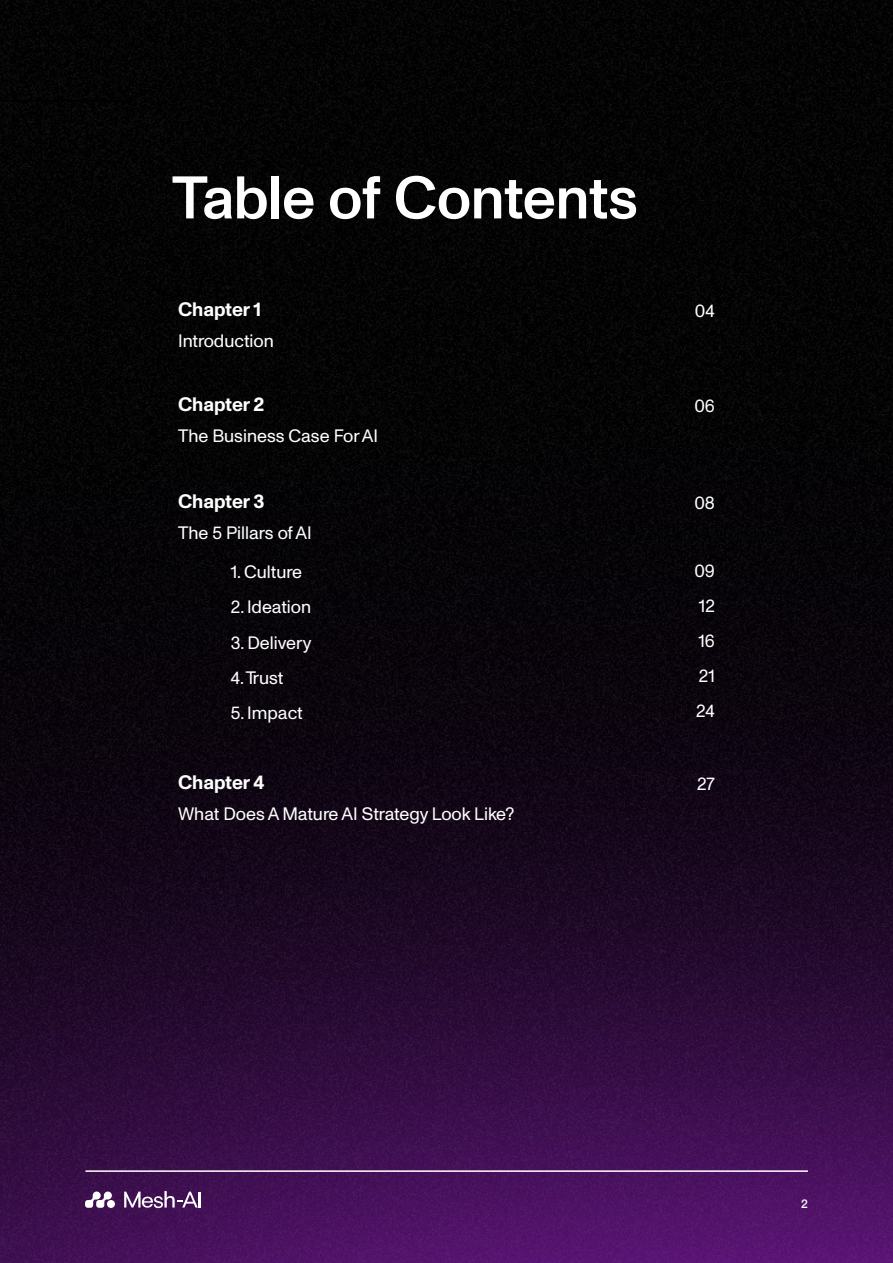
<style>
.page{position:relative;width:893px;height:1263px;background:#fff}
.page>*{position:absolute;margin:0;border:0;box-sizing:border-box;transform-origin:0 0}
.t1{font:500 60px "Monument Grotesk";letter-spacing:-.01em;color:#fff}
.t2{font:700 19.5px "Monument Grotesk";color:#fff}
.t3{font:18px "Monument Grotesk";color:#fff}
.t4{font:500 12px "Helvetica Neue";color:#fff}
</style>
<div class="page">
<img style="left:0;top:0;width:893px;height:1263px">
<hr style="left:0;top:100px;width:133px;height:1px;background:#000">
<hr style="left:85px;top:1170px;width:723px;height:2px;background:#fff">
<svg style="left:85px;top:1191px;width:27px;height:17px"></svg>
<div style="left:107px;top:1200px;width:8px;height:8px;background:#fff;border-radius:50%"></div>
<svg style="left:124px;top:1191px;width:76px;height:17px"></svg>
<h1 class="t1" style="left:172px;top:155px;width:467px">Table of Contents</h1>
<p class="t2" style="left:178px;top:296px;width:85px">Chapter 1</p>
<p class="t3" style="left:178px;top:328px;width:97px">Introduction</p>
<p class="t2" style="left:178px;top:390px;width:88px">Chapter 2</p>
<p class="t3" style="left:178px;top:424px;width:202px">The Business Case For AI</p>
<p class="t2" style="left:178px;top:487px;width:88px">Chapter 3</p>
<p class="t3" style="left:178px;top:520px;width:135px">The 5 Pillars of AI</p>
<p class="t3" style="left:695px;top:298px;width:21px">04</p>
<p class="t3" style="left:694px;top:393px;width:22px">06</p>
<p class="t3" style="left:694px;top:490px;width:22px">08</p>
<p class="t3" style="left:694px;top:558px;width:22px">09</p>
<p class="t3" style="left:231px;top:559px;width:73px">1. Culture</p>
<p class="t3" style="left:231px;top:595px;width:82px">2. Ideation</p>
<p class="t3" style="left:699px;top:593px;width:18px">12</p>
<p class="t3" style="left:231px;top:630px;width:82px">3. Delivery</p>
<p class="t3" style="left:698px;top:628px;width:18px">16</p>
<p class="t3" style="left:231px;top:665px;width:54px">4. Trust</p>
<p class="t3" style="left:699px;top:663px;width:18px">21</p>
<p class="t3" style="left:231px;top:700px;width:73px">5. Impact</p>
<p class="t3" style="left:696px;top:698px;width:20px">24</p>
<p class="t2" style="left:178px;top:768px;width:88px">Chapter 4</p>
<p class="t3" style="left:178px;top:801px;width:338px">What Does A Mature AI Strategy Look Like?</p>
<p class="t3" style="left:697px;top:771px;width:19px">27</p>
<p class="t4" style="left:801px;top:1194px;width:8px">2</p>
</div>
